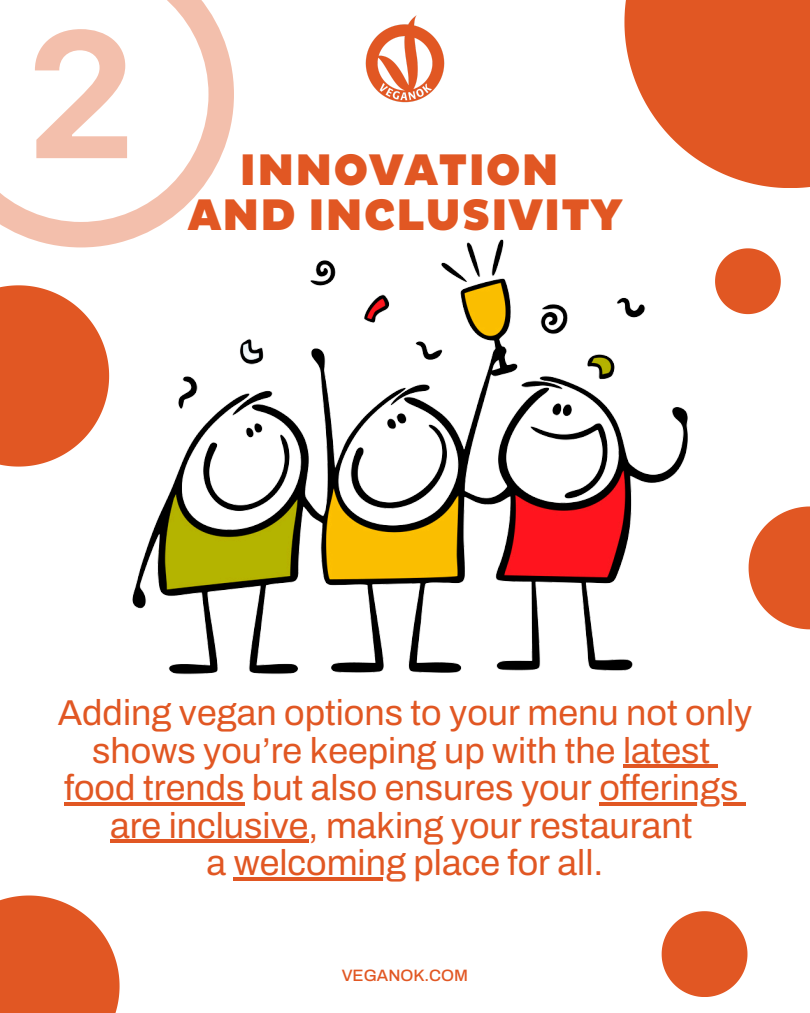
<style>
.page{position:relative;width:810px;height:1013px;background:#fff}
.page>*{position:absolute;margin:0;border:0;box-sizing:border-box;transform-origin:0 0}
.t1{font:900 45px "Pluto";color:#e15723}
.t2{font:36px/37.5px "Archivo";color:#e15723;text-align:center}
.t3{font:500 16.5px "Archivo";color:#e15723}
</style>
<div class="page">
<svg style="left:0;top:285px;width:109px;height:181px"></svg>
<img style="left:365px;top:15px;width:80px;height:88px">
<svg style="left:624px;top:0;width:186px;height:188px;fill:#e15723"></svg>
<svg style="left:749px;top:506px;width:61px;height:123px"></svg>
<svg style="left:0;top:0;width:234px;height:247px"></svg>
<img style="left:120px;top:229px;width:568px;height:446px">
<hr style="left:623px;top:765px;width:87px;height:3px;background:#e15723">
<svg style="left:710px;top:765px;width:8px;height:3px"></svg>
<hr style="left:64px;top:802px;width:180px;height:3px;background:#e15723">
<hr style="left:599px;top:802px;width:139px;height:3px;background:#e15723">
<svg style="left:738px;top:802px;width:8px;height:3px"></svg>
<hr style="left:110px;top:840px;width:199px;height:3px;background:#e15723">
<hr style="left:234px;top:877px;width:172px;height:3px;background:#e15723">
<svg style="left:0;top:895px;width:120px;height:117px;background:#e46d3f"></svg>
<svg style="left:662px;top:911px;width:85px;height:85px"></svg>
<svg style="left:715px;top:248px;width:66px;height:66px"></svg>
<p class="t1" style="left:239px;top:143px;width:322px">INNOVATION</p>
<p class="t1" style="left:188px;top:188px;width:436px">AND INCLUSIVITY</p>
<p class="t2" style="left:58px;top:694px;width:696px">Adding vegan options to your menu not only shows you’re keeping up with the latest food trends but also ensures your offerings</p>
<p class="t2" style="left:110px;top:807px;width:584px">are inclusive, making your restaurant a welcoming place for all.</p>
<p class="t3" style="left:342px;top:966px;width:128px">VEGANOK.COM</p>
</div>
